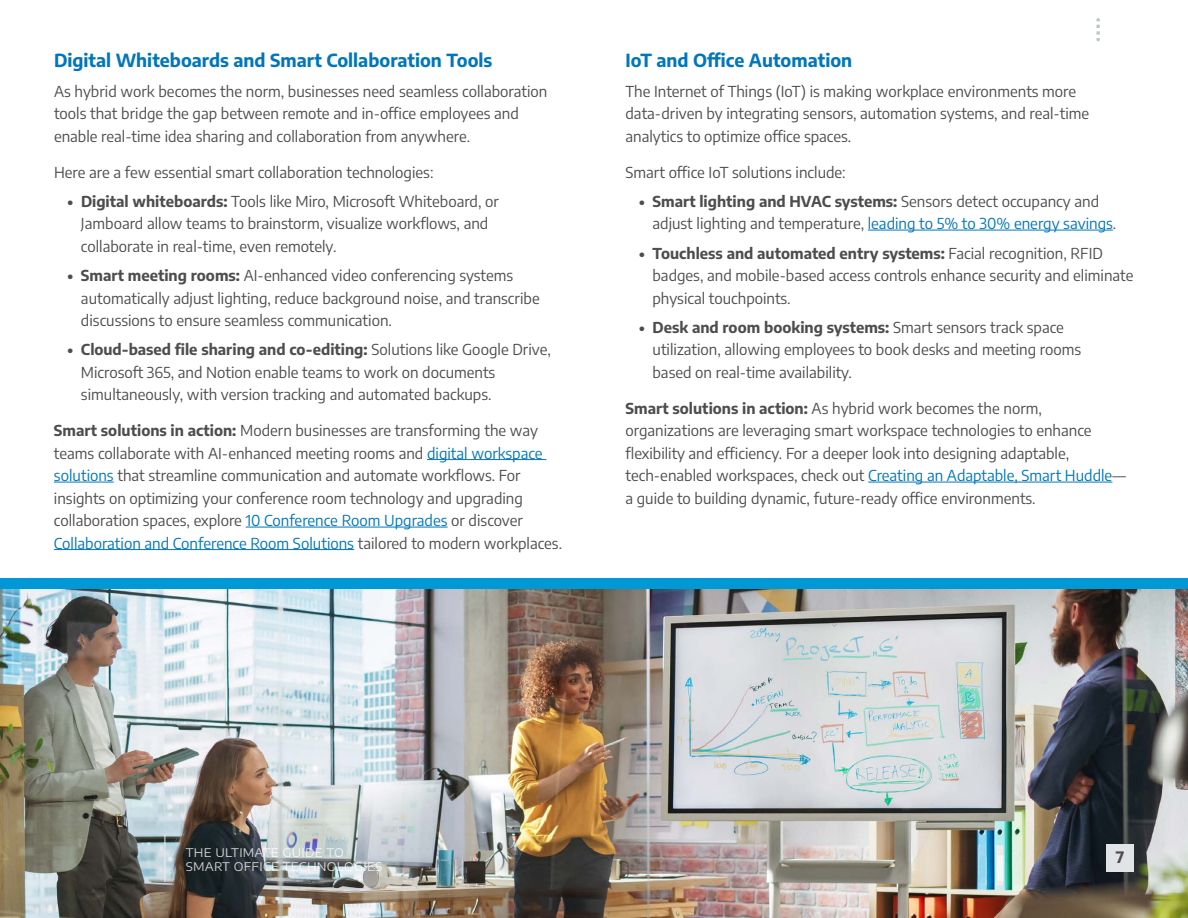
<style>
.page{position:relative;width:1188px;height:918px;background:#fff}
.page>*{position:absolute;margin:0;border:0;box-sizing:border-box;transform-origin:0 0}
.t1{font:700 18px "Encode Sans";color:#0076bd}
.t2{font:100 condensed 15.6px "Encode Sans";color:#4d4d4f}
.t3{font:15px/22.5px "Encode Sans";color:#4d4d4f}
.t4{font:11.85px/14.2px "Encode Sans Expanded";letter-spacing:.02em;color:#fff}
.s1{font-weight:700}
.s2{color:#0076bd}
</style>
<div class="page">
<hr style="left:427px;top:459px;width:119px;height:1px;background:#0076bd">
<hr style="left:54px;top:482px;width:60px;height:1px;background:#0076bd">
<hr style="left:246px;top:527px;width:202px;height:1px;background:#0076bd">
<hr style="left:54px;top:549px;width:300px;height:1px;background:#0076bd">
<hr style="left:868px;top:230px;width:245px;height:1px;background:#0076bd">
<hr style="left:868px;top:482px;width:244px;height:1px;background:#0076bd">
<img style="left:0;top:589px;width:1188px;height:329px">
<div style="left:0;top:578px;width:1188px;height:11px;background:#0099d6"></div>
<svg style="left:1097px;top:18px;width:3px;height:23px"></svg>
<hr style="left:165px;top:834px;width:1px;height:48px;background:#e7e9ec">
<div style="left:1106px;top:844px;width:28px;height:28px;background:#e0e4e7"></div>
<p class="t1" style="left:54px;top:47px;width:440px">Digital Whiteboards and Smart Collaboration Tools</p>
<p class="t3" style="left:54px;top:79px;width:495px">As hybrid work becomes the norm, businesses need seamless collaboration tools that bridge the gap between remote and in-office employees and enable real-time idea sharing and collaboration from anywhere.</p>
<p class="t3" style="left:54px;top:160px;width:381px">Here are a few essential smart collaboration technologies:</p>
<p class="t3" style="left:81px;top:189px;width:419px;text-indent:-13px"><span class="s1">• Digital whiteboards:</span> Tools like Miro, Microsoft Whiteboard, or<br>Jamboard allow teams to brainstorm, visualize workflows, and collaborate in real-time, even remotely.</p>
<p class="t3" style="left:81px;top:264px;width:460px;text-indent:-14px"><span class="s1">• Smart meeting rooms:</span> AI-enhanced video conferencing systems automatically adjust lighting, reduce background noise, and transcribe discussions to ensure seamless communication.</p>
<p class="t3" style="left:81px;top:338px;width:471px;text-indent:-14px"><span class="s1">• Cloud-based file sharing and co-editing:</span> Solutions like Google Drive,<br>Microsoft 365, and Notion enable teams to work on documents simultaneously, with version tracking and automated backups.</p>
<p class="t3" style="left:54px;top:419px;width:510px"><span class="s1">Smart solutions in action:</span> Modern businesses are transforming the way teams collaborate with AI-enhanced meeting rooms and <span class="s2">digital workspace solutions</span> that streamline communication and automate workflows. For insights on optimizing your conference room technology and upgrading collaboration spaces, explore <span class="s2">10 Conference Room Upgrades</span> or discover <span class="s2">Collaboration and Conference Room Solutions</span> tailored to modern workplaces.</p>
<p class="t1" style="left:626px;top:47px;width:228px">IoT and Office Automation</p>
<p class="t3" style="left:626px;top:79px;width:465px">The Internet of Things (IoT) is making workplace environments more data-driven by integrating sensors, automation systems, and real-time analytics to optimize office spaces.</p>
<p class="t3" style="left:626px;top:160px;width:222px">Smart office IoT solutions include:</p>
<p class="t3" style="left:653px;top:189px;width:465px;text-indent:-14px"><span class="s1">• Smart lighting and HVAC systems:</span> Sensors detect occupancy and adjust lighting and temperature, <span class="s2">leading to 5% to 30% energy savings</span>.</p>
<p class="t3" style="left:653px;top:241px;width:483px;text-indent:-14px"><span class="s1">• Touchless and automated entry systems:</span> Facial recognition, RFID badges, and mobile-based access controls enhance security and eliminate physical touchpoints.</p>
<p class="t3" style="left:653px;top:315px;width:430px;text-indent:-14px"><span class="s1">• Desk and room booking systems:</span> Smart sensors track space utilization, allowing employees to book desks and meeting rooms based on real-time availability.</p>
<p class="t3" style="left:625px;top:396px;width:502px"><span class="s1">Smart solutions in action:</span> As hybrid work becomes the norm, organizations are leveraging smart workspace technologies to enhance flexibility and efficiency. For a deeper look into designing adaptable, tech-enabled workspaces, check out <span class="s2">Creating an Adaptable, Smart Huddle</span>— a guide to building dynamic, future-ready office environments.</p>
<p class="t4" style="left:186px;top:845px;width:198px">THE ULTIMATE GUIDE TO<br>SMART OFFICE TECHNOLOGIES</p>
<p class="t2" style="left:1116px;top:847px;width:10px">7</p>
</div>
